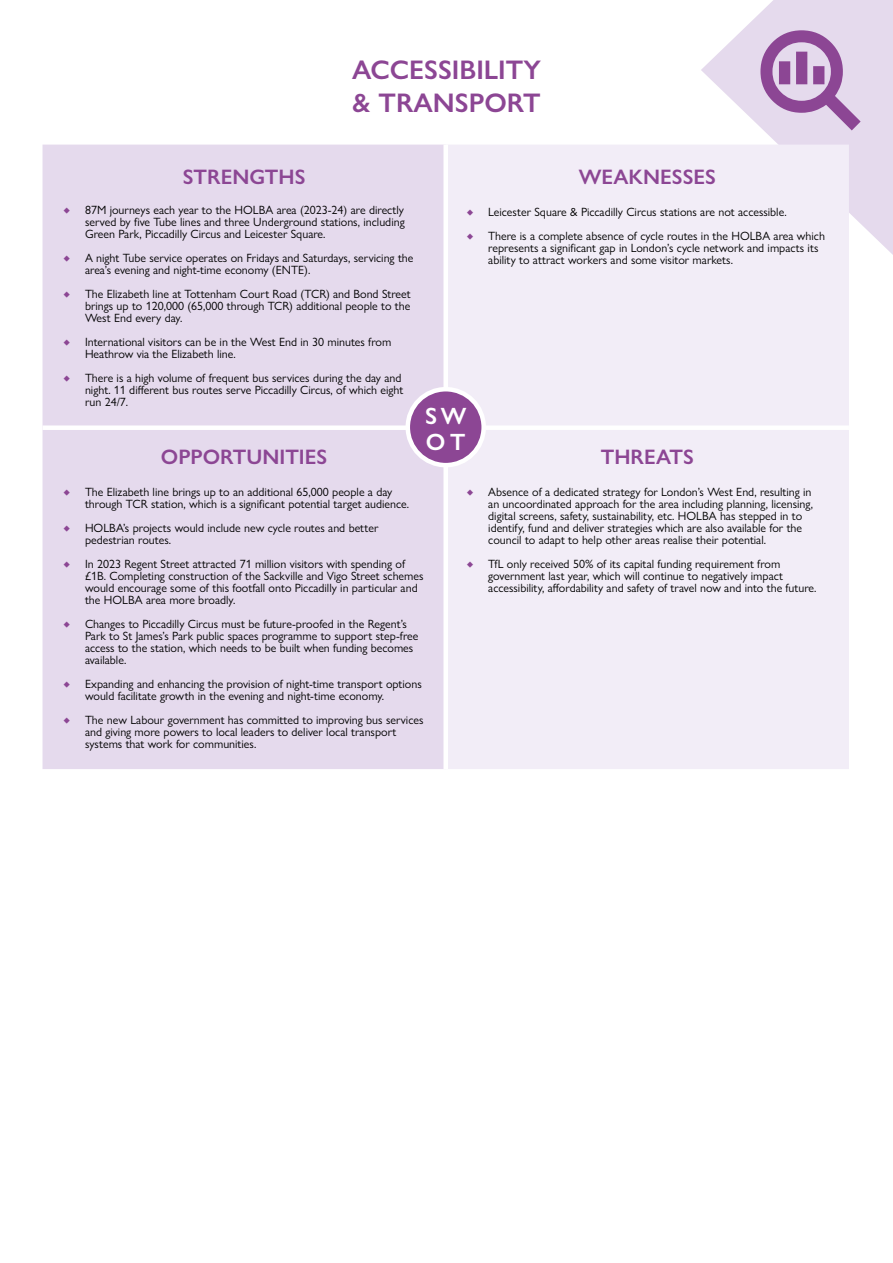
<style>
.page{position:relative;width:893px;height:1263px;background:#fff}
.page>*{position:absolute;margin:0;border:0;box-sizing:border-box;transform-origin:0 0}
.t1{font:600 27px/33px "Gill Sans Nova";color:#8c4694}
.t2{font:600 23.7px/26px "Gill Sans Nova";color:#fff}
.t3{font:600 21px "Gill Sans Nova";color:#8c4694}
.t4{font:12px/12px "Gill Sans Nova";color:#000}
.t5{font:12px "Proxima Sera";color:#8c4694}
</style>
<div class="page">
<svg style="left:701px;top:0;width:192px;height:255px;fill:#e5daed"></svg>
<svg style="left:760px;top:30px;width:101px;height:100px;background:#c29fca"></svg>
<div style="left:43px;top:145px;width:400px;height:624px;background:#e5daed"></div>
<div style="left:448px;top:145px;width:401px;height:624px;background:#f2edf7"></div>
<div style="left:43px;top:425px;width:403px;height:5px;background:#fff"></div>
<div style="left:446px;top:425px;width:403px;height:5px;background:#fff"></div>
<div style="left:408px;top:389px;width:76px;height:76px;background:#8c4694;border-radius:50%"></div>
<div style="left:406px;top:387px;width:80px;height:80px;border:4px solid #fff;border-radius:50%"></div>
<h3 class="t3" style="left:183px;top:164px;width:124px">STRENGTHS</h3>
<h1 class="t1" style="left:352px;top:53px;width:190px">ACCESSIBILITY &amp; TRANSPORT</h1>
<h3 class="t3" style="left:579px;top:164px;width:139px">WEAKNESSES</h3>
<p class="t5" style="left:64px;top:201px;width:8px">♦</p>
<p class="t4" style="left:85px;top:204px;width:321px;text-align:justify">87M journeys each year to the HOLBA area (2023-24) are directly served by five Tube lines and three Underground stations, including Green Park, Piccadilly Circus and Leicester Square.</p>
<p class="t5" style="left:64px;top:249px;width:8px">♦</p>
<p class="t4" style="left:85px;top:252px;width:330px">A night Tube service operates on Fridays and Saturdays, servicing the area’s evening and night-time economy (ENTE).</p>
<p class="t5" style="left:64px;top:285px;width:8px">♦</p>
<p class="t4" style="left:85px;top:288px;width:327px;text-align:justify">The Elizabeth line at Tottenham Court Road (TCR) and Bond Street brings up to 120,000 (65,000 through TCR) additional people to the West End every day.</p>
<p class="t5" style="left:64px;top:333px;width:8px">♦</p>
<p class="t4" style="left:85px;top:336px;width:308px">International visitors can be in the West End in 30 minutes from<br>Heathrow via the Elizabeth line.</p>
<p class="t5" style="left:64px;top:369px;width:8px">♦</p>
<p class="t4" style="left:85px;top:372px;width:320px">There is a high volume of frequent bus services during the day and night. 11 different bus routes serve Piccadilly Circus, of which eight run 24/7.</p>
<h3 class="t3" style="left:161px;top:444px;width:168px">OPPORTUNITIES</h3>
<p class="t5" style="left:467px;top:202px;width:8px">♦</p>
<p class="t4" style="left:488px;top:206px;width:300px">Leicester Square &amp; Piccadilly Circus stations are not accessible.</p>
<p class="t5" style="left:467px;top:226px;width:8px">♦</p>
<p class="t4" style="left:488px;top:230px;width:338px">There is a complete absence of cycle routes in the HOLBA area which represents a significant gap in London’s cycle network and impacts its ability to attract workers and some visitor markets.</p>
<h2 class="t2" style="left:425px;top:402px;width:43px">SW<br>OT</h2>
<h3 class="t3" style="left:601px;top:444px;width:95px">THREATS</h3>
<p class="t5" style="left:64px;top:482px;width:8px">♦</p>
<p class="t4" style="left:85px;top:486px;width:326px">The Elizabeth line brings up to an additional 65,000 people a day through TCR station, which is a significant potential target audience.</p>
<p class="t5" style="left:64px;top:518px;width:8px">♦</p>
<p class="t4" style="left:85px;top:522px;width:295px">HOLBA’s projects would include new cycle routes and better pedestrian routes.</p>
<p class="t5" style="left:64px;top:554px;width:8px">♦</p>
<p class="t4" style="left:85px;top:558px;width:340px">In 2023 Regent Street attracted 71 million visitors with spending of £1B. Completing construction of the Sackville and Vigo Street schemes would encourage some of this footfall onto Piccadilly in particular and the HOLBA area more broadly.</p>
<p class="t5" style="left:64px;top:614px;width:8px">♦</p>
<p class="t4" style="left:85px;top:618px;width:335px">Changes to Piccadilly Circus must be future-proofed in the Regent’s Park to St James’s Park public spaces programme to support step-free access to the station, which needs to be built when funding becomes available.</p>
<p class="t5" style="left:64px;top:674px;width:8px">♦</p>
<p class="t4" style="left:85px;top:678px;width:338px">Expanding and enhancing the provision of night-time transport options would facilitate growth in the evening and night-time economy.</p>
<p class="t5" style="left:64px;top:710px;width:8px">♦</p>
<p class="t4" style="left:85px;top:714px;width:340px">The new Labour government has committed to improving bus services and giving more powers to local leaders to deliver local transport systems that work for communities.</p>
<p class="t5" style="left:467px;top:482px;width:8px">♦</p>
<p class="t4" style="left:488px;top:486px;width:326px">Absence of a dedicated strategy for London’s West End, resulting in an uncoordinated approach for the area including planning, licensing, digital screens, safety, sustainability, etc. HOLBA has stepped in to identify, fund and deliver strategies which are also available for the council to adapt to help other areas realise their potential.</p>
<p class="t5" style="left:467px;top:554px;width:8px">♦</p>
<p class="t4" style="left:488px;top:558px;width:330px">TfL only received 50% of its capital funding requirement from government last year, which will continue to negatively impact accessibility, affordability and safety of travel now and into the future.</p>
</div>
